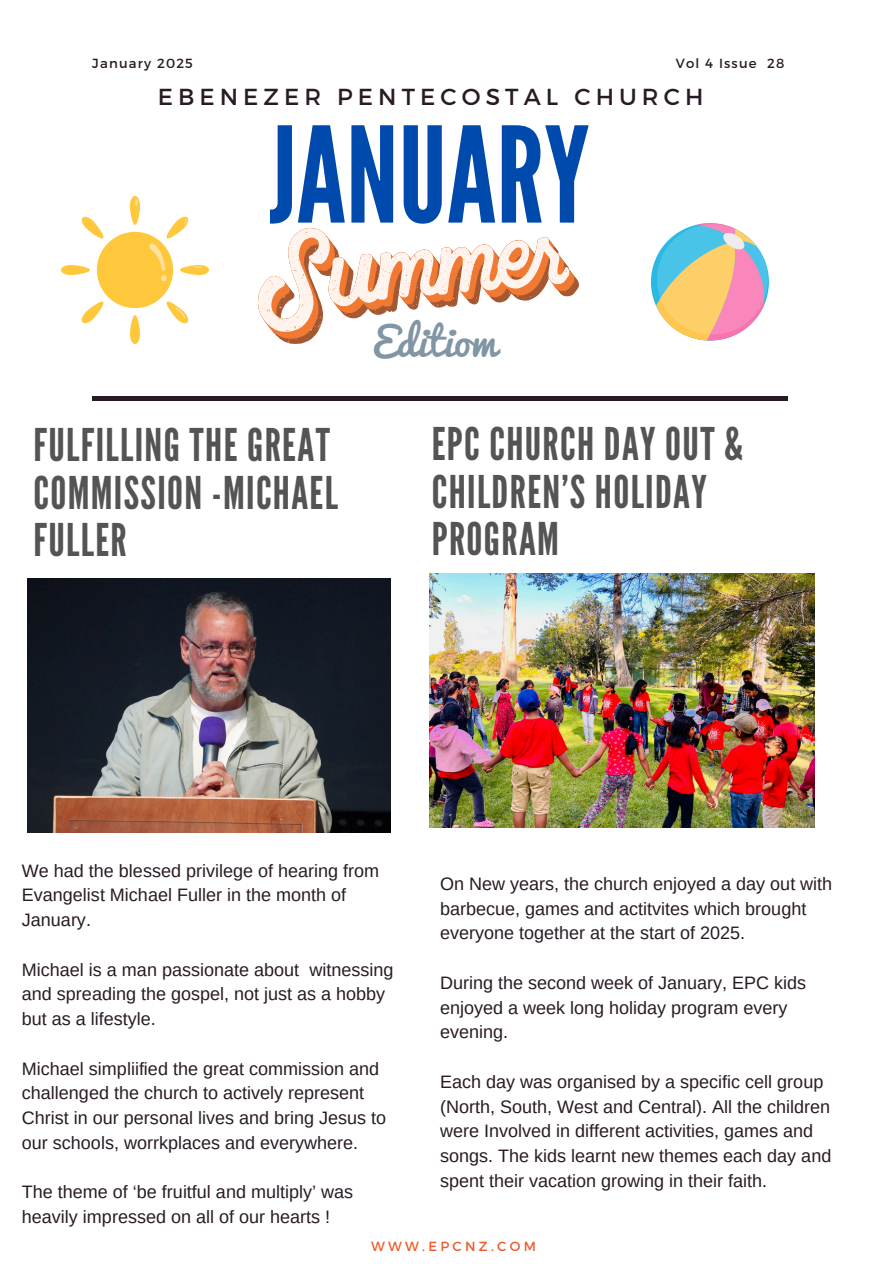
<style>
.page{position:relative;width:894px;height:1264px;background:#fff}
.page>*{position:absolute;margin:0;border:0;box-sizing:border-box;transform-origin:0 0}
.t1{font:132.3px "League Gothic";color:#004aad}
.t2{font:45px/47.2px "League Gothic";letter-spacing:.03em;color:#545454}
.t3{font:39.75px "Pacifico";color:#8096a4}
.t4{font:23.1px "Montserrat";letter-spacing:.22em;color:#291b25}
.t5{font:18px/24.8px "Arimo";color:#291b25}
.t6{font:13.2px "Montserrat";letter-spacing:.09em;color:#291b25}
.t7{font:13.2px "Montserrat";letter-spacing:.25em;color:#ed5b2d}
</style>
<div class="page">
<hr style="left:92px;top:396px;width:695px;height:4px;background:#291b25">
<img style="left:429px;top:573px;width:385px;height:255px">
<img style="left:27px;top:578px;width:364px;height:254px">
<svg style="left:258px;top:228px;width:321px;height:116px"></svg>
<img style="left:62px;top:197px;width:146px;height:146px">
<svg style="left:651px;top:223px;width:117px;height:118px"></svg>
<h1 class="t6" style="left:92px;top:54px;width:102px">January 2025</h1>
<p class="t6" style="left:675px;top:54px;width:110px">Vol 4 Issue 28</p>
<h4 class="t4" style="left:158px;top:82px;width:547px">EBENEZER PENTECOSTAL CHURCH</h4>
<p class="t1" style="left:269px;top:99px;width:322px">JANUARY</p>
<h5 class="t2" style="left:33px;top:423px;width:306px">FULFILLING THE GREAT<br>COMMISSION -MICHAEL<br>FULLER</h5>
<p class="t3" style="left:372px;top:320px;width:125px">Editiom</p>
<h5 class="t2" style="left:431px;top:421px;width:312px">EPC CHURCH DAY OUT &amp;<br>CHILDREN’S HOLIDAY<br>PROGRAM</h5>
<p class="t5" style="left:22px;top:857px;width:358px">We had the blessed privilege of hearing from<br>Evangelist Michael Fuller in the month of<br>January.</p>
<p class="t5" style="left:22px;top:956px;width:373px">Michael is a man passionate about witnessing and spreading the gospel, not just as a hobby but as a lifestyle.</p>
<h3 class="t5" style="left:22px;top:1055px;width:365px">Michael simpliified the great commission and challenged the church to actively represent Christ in our personal lives and bring Jesus to our schools, worrkplaces and everywhere.</h3>
<p class="t5" style="left:22px;top:1179px;width:332px">The theme of ‘be fruitful and multiply’ was heavily impressed on all of our hearts !</p>
<h2 class="t7" style="left:371px;top:1237px;width:166px">WWW.EPCNZ.COM</h2>
<p class="t5" style="left:440px;top:871px;width:393px">On New years, the church enjoyed a day out with barbecue, games and actitvites which brought everyone together at the start of 2025.</p>
<h2 class="t5" style="left:440px;top:970px;width:367px">During the second week of January, EPC kids enjoyed a week long holiday program every evening.</h2>
<p class="t5" style="left:440px;top:1069px;width:392px">Each day was organised by a specific cell group (North, South, West and Central). All the children were Involved in different activities, games and songs. The kids learnt new themes each day and spent their vacation growing in their faith.</p>
</div>
